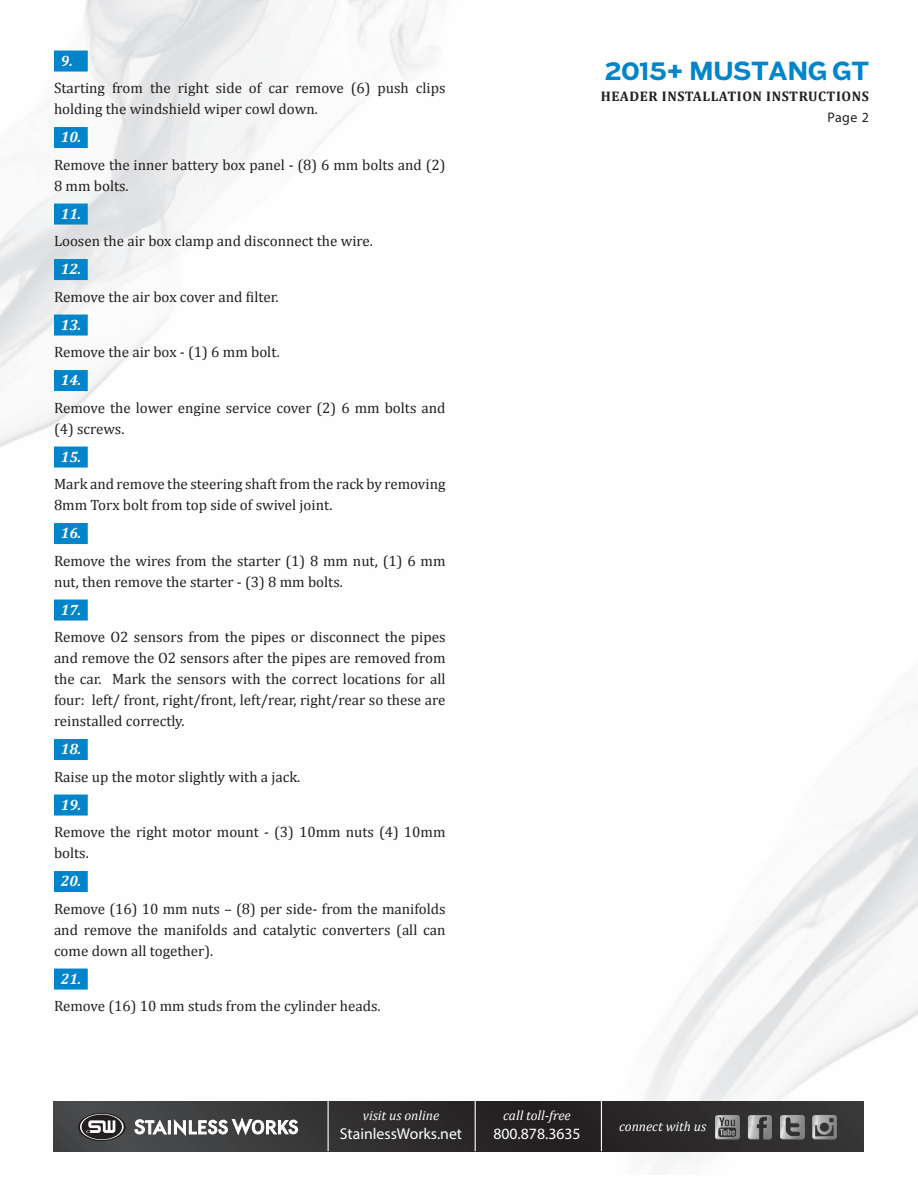
<style>
.page{position:relative;width:918px;height:1188px;background:#fff}
.page>*{position:absolute;margin:0;border:0;box-sizing:border-box;transform-origin:0 0}
.t1{font:700 24.6px "Antenna";color:#0084ca}
.t2{font:15.75px "Myriad Pro";color:#fff}
.t3{font:15px/21px "Cambria";color:#231f20}
.t4{font:italic 700 15px "Cambria";color:#fff}
.t5{font:700 13.95px "Cambria";letter-spacing:.04em;color:#231f20}
.t6{font:13.95px "Myriad Pro";color:#231f20}
.t7{font:italic 13.5px "Cambria";color:#fff}
</style>
<div class="page">
<img style="left:0;top:0;width:918px;height:1170px">
<div style="left:54px;top:51px;width:34px;height:21px;background:#0084ca"></div>
<div style="left:54px;top:127px;width:34px;height:21px;background:#0084ca"></div>
<div style="left:54px;top:204px;width:34px;height:21px;background:#0084ca"></div>
<div style="left:54px;top:259px;width:34px;height:21px;background:#0084ca"></div>
<div style="left:54px;top:315px;width:34px;height:21px;background:#0084ca"></div>
<div style="left:54px;top:370px;width:34px;height:21px;background:#0084ca"></div>
<div style="left:54px;top:447px;width:34px;height:21px;background:#0084ca"></div>
<div style="left:54px;top:523px;width:34px;height:21px;background:#0084ca"></div>
<div style="left:54px;top:600px;width:34px;height:21px;background:#0084ca"></div>
<div style="left:54px;top:739px;width:34px;height:21px;background:#0084ca"></div>
<div style="left:54px;top:795px;width:34px;height:21px;background:#0084ca"></div>
<div style="left:54px;top:871px;width:34px;height:21px;background:#0084ca"></div>
<div style="left:54px;top:969px;width:34px;height:21px;background:#0084ca"></div>
<svg style="left:53px;top:1101px;width:811px;height:50px;background:#313031"></svg>
<hr style="left:328px;top:1101px;width:1px;height:50px;background:#fff">
<hr style="left:475px;top:1101px;width:1px;height:50px;background:#fff">
<hr style="left:601px;top:1101px;width:1px;height:50px;background:#fff">
<img style="left:779px;top:1114px;width:26px;height:26px">
<img style="left:747px;top:1114px;width:25px;height:26px">
<img style="left:715px;top:1114px;width:25px;height:26px">
<img style="left:811px;top:1114px;width:26px;height:26px">
<svg style="left:135px;top:1118px;width:163px;height:17px"></svg>
<svg style="left:78px;top:1113px;width:48px;height:28px"></svg>
<svg style="left:80px;top:1114px;width:44px;height:26px"></svg>
<p class="t4" style="left:61px;top:51px;width:13px">9.</p>
<p class="t3" style="left:54px;top:78px;width:393px">Starting from the right side of car remove (6) push clips holding the windshield wiper cowl down.</p>
<p class="t4" style="left:61px;top:128px;width:22px">10.</p>
<p class="t3" style="left:54px;top:154px;width:393px">Remove the inner battery box panel - (8) 6 mm bolts and (2)<br>8 mm bolts.</p>
<p class="t4" style="left:61px;top:204px;width:22px">11.</p>
<p class="t3" style="left:54px;top:231px;width:321px">Loosen the air box clamp and disconnect the wire.</p>
<p class="t4" style="left:61px;top:260px;width:22px">12.</p>
<p class="t3" style="left:54px;top:286px;width:226px">Remove the air box cover and filter.</p>
<p class="t4" style="left:61px;top:315px;width:22px">13.</p>
<p class="t3" style="left:54px;top:342px;width:227px">Remove the air box - (1) 6 mm bolt.</p>
<p class="t4" style="left:61px;top:371px;width:22px">14.</p>
<p class="t3" style="left:54px;top:397px;width:393px">Remove the lower engine service cover (2) 6 mm bolts and (4) screws.</p>
<p class="t4" style="left:61px;top:447px;width:22px">15.</p>
<p class="t3" style="left:54px;top:474px;width:393px">Mark and remove the steering shaft from the rack by removing<br>8mm Torx bolt from top side of swivel joint.</p>
<p class="t4" style="left:61px;top:524px;width:22px">16.</p>
<p class="t3" style="left:54px;top:550px;width:393px">Remove the wires from the starter (1) 8 mm nut, (1) 6 mm nut, then remove the starter - (3) 8 mm bolts.</p>
<p class="t4" style="left:61px;top:600px;width:22px">17.</p>
<p class="t3" style="left:54px;top:627px;width:393px;text-align:justify">Remove O2 sensors from the pipes or disconnect the pipes and remove the O2 sensors after the pipes are removed from the car. Mark the sensors with the correct locations for all four: left/ front, right/front, left/rear, right/rear so these are reinstalled correctly.</p>
<p class="t4" style="left:61px;top:740px;width:22px">18.</p>
<p class="t3" style="left:54px;top:766px;width:248px">Raise up the motor slightly with a jack.</p>
<p class="t4" style="left:61px;top:795px;width:22px">19.</p>
<p class="t3" style="left:54px;top:822px;width:393px">Remove the right motor mount - (3) 10mm nuts (4) 10mm bolts.</p>
<p class="t4" style="left:61px;top:872px;width:22px">20.</p>
<p class="t3" style="left:54px;top:898px;width:393px;text-align:justify">Remove (16) 10 mm nuts – (8) per side- from the manifolds and remove the manifolds and catalytic converters (all can come down all together).</p>
<p class="t4" style="left:61px;top:969px;width:22px">21.</p>
<p class="t3" style="left:54px;top:996px;width:328px">Remove (16) 10 mm studs from the cylinder heads.</p>
<h1 class="t1" style="left:605px;top:60px;width:266px">2015+ MUSTANG GT</h1>
<p class="t5" style="left:601px;top:88px;width:270px">HEADER INSTALLATION INSTRUCTIONS</p>
<p class="t6" style="left:827px;top:109px;width:43px">Page 2</p>
<p class="t7" style="left:363px;top:1107px;width:78px">visit us online</p>
<p class="t2" style="left:340px;top:1124px;width:124px">StainlessWorks.net</p>
<p class="t7" style="left:503px;top:1107px;width:69px">call toll-free</p>
<p class="t2" style="left:493px;top:1124px;width:89px">800.878.3635</p>
<p class="t7" style="left:619px;top:1118px;width:89px">connect with us</p>
</div>
